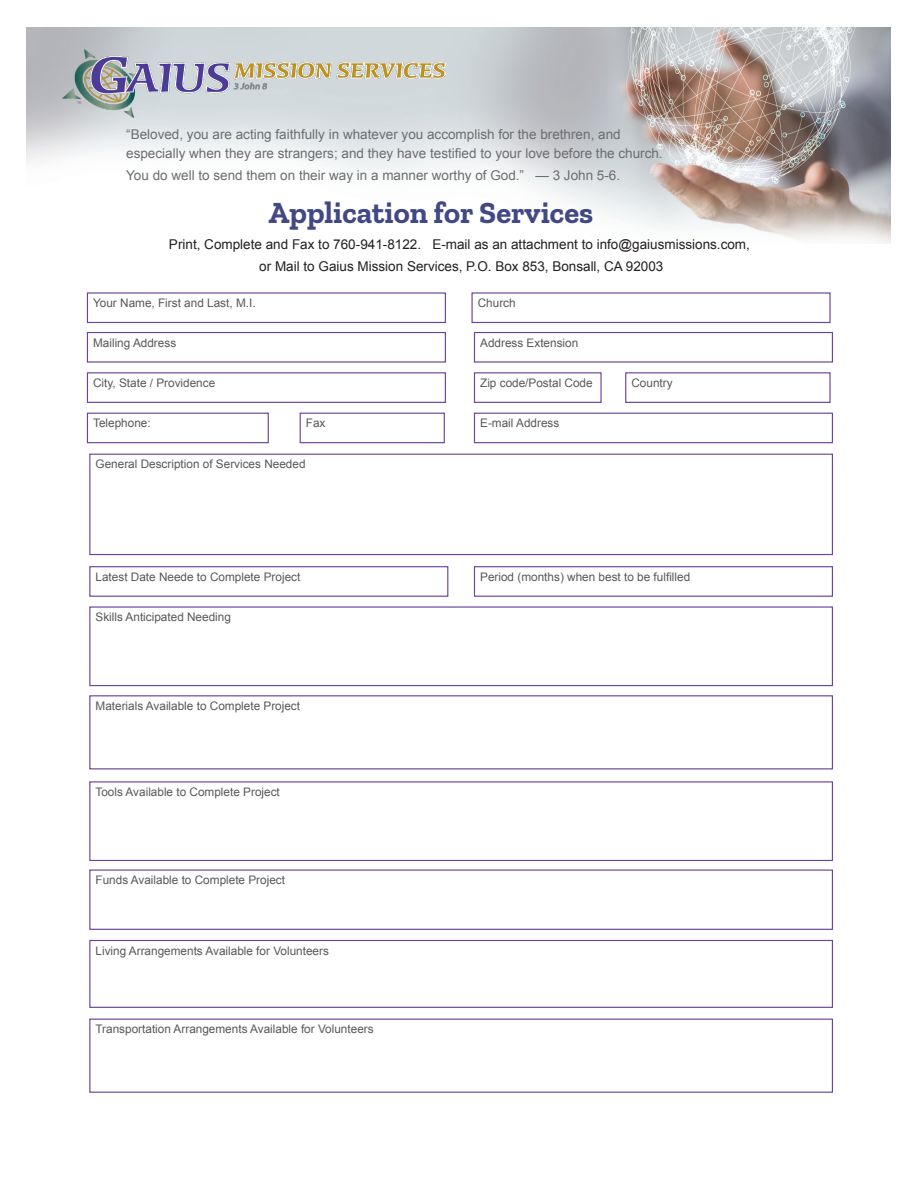
<style>
.page{position:relative;width:918px;height:1188px;background:#fff}
.page>*{position:absolute;margin:0;border:0;box-sizing:border-box;transform-origin:0 0}
.t1{font:700 30.6px "Zilla Slab";color:#414884}
.t2{font:13.5px/19.5px "Arial";color:#6c6d70}
.t3{font:13.5px/22.5px "Arial";color:#231f20;text-align:center}
.t4{font:11.7px "Arial";color:#57585a}
</style>
<div class="page">
<img style="left:27px;top:28px;width:864px;height:216px">
<img style="left:63px;top:50px;width:383px;height:68px">
<div style="left:87px;top:292px;width:359px;height:31px;border:1px solid #6c449b"></div>
<div style="left:471px;top:292px;width:360px;height:31px;border:1px solid #6c449b"></div>
<div style="left:87px;top:332px;width:359px;height:31px;border:1px solid #6c449b"></div>
<div style="left:474px;top:332px;width:359px;height:31px;border:1px solid #6c449b"></div>
<div style="left:87px;top:372px;width:359px;height:31px;border:1px solid #6c449b"></div>
<div style="left:474px;top:372px;width:128px;height:31px;border:1px solid #6c449b"></div>
<div style="left:625px;top:372px;width:206px;height:31px;border:1px solid #6c449b"></div>
<div style="left:87px;top:413px;width:182px;height:30px;border:1px solid #6c449b"></div>
<div style="left:300px;top:413px;width:145px;height:30px;border:1px solid #6c449b"></div>
<div style="left:474px;top:413px;width:359px;height:30px;border:1px solid #6c449b"></div>
<div style="left:89px;top:454px;width:744px;height:101px;border:1px solid #6c449b"></div>
<div style="left:89px;top:566px;width:359px;height:31px;border:1px solid #6c449b"></div>
<div style="left:474px;top:566px;width:359px;height:31px;border:1px solid #6c449b"></div>
<div style="left:89px;top:606px;width:744px;height:80px;border:1px solid #6c449b"></div>
<div style="left:89px;top:695px;width:744px;height:74px;border:1px solid #6c449b"></div>
<div style="left:89px;top:781px;width:744px;height:80px;border:1px solid #6c449b"></div>
<div style="left:89px;top:869px;width:744px;height:61px;border:1px solid #6c449b"></div>
<div style="left:89px;top:940px;width:744px;height:68px;border:1px solid #6c449b"></div>
<div style="left:89px;top:1019px;width:744px;height:74px;border:1px solid #6c449b"></div>
<p class="t2" style="left:126px;top:124px;width:538px">“Beloved, you are acting faithfully in whatever you accomplish for the brethren, and especially when they are strangers; and they have testified to your love before the church.</p>
<p class="t2" style="left:126px;top:165px;width:495px">You do well to send them on their way in a manner worthy of God.” — 3 John 5-6.</p>
<p class="t1" style="left:269px;top:195px;width:326px">Application for Services</p>
<p class="t3" style="left:169px;top:233px;width:582px">Print, Complete and Fax to 760-941-8122. E-mail as an attachment to info@gaiusmissions.com, or Mail to Gaius Mission Services, P.O. Box 853, Bonsall, CA 92003</p>
<p class="t4" style="left:93px;top:295px;width:164px">Your Name, First and Last, M.I.</p>
<p class="t4" style="left:478px;top:295px;width:39px">Church</p>
<p class="t4" style="left:93px;top:335px;width:85px">Mailing Address</p>
<p class="t4" style="left:480px;top:335px;width:100px">Address Extension</p>
<p class="t4" style="left:93px;top:375px;width:124px">City, State / Providence</p>
<p class="t4" style="left:480px;top:375px;width:114px">Zip code/Postal Code</p>
<p class="t4" style="left:631px;top:375px;width:43px">Country</p>
<p class="t4" style="left:93px;top:416px;width:59px">Telephone:</p>
<p class="t4" style="left:306px;top:416px;width:21px">Fax</p>
<p class="t4" style="left:480px;top:416px;width:81px">E-mail Address</p>
<p class="t4" style="left:96px;top:457px;width:212px">General Description of Services Needed</p>
<p class="t4" style="left:96px;top:569px;width:206px">Latest Date Neede to Complete Project</p>
<p class="t4" style="left:480px;top:569px;width:212px">Period (months) when best to be fulfilled</p>
<p class="t4" style="left:96px;top:610px;width:137px">Skills Anticipated Needing</p>
<p class="t4" style="left:96px;top:698px;width:206px">Materials Available to Complete Project</p>
<p class="t4" style="left:96px;top:784px;width:186px">Tools Available to Complete Project</p>
<p class="t4" style="left:96px;top:873px;width:191px">Funds Available to Complete Project</p>
<p class="t4" style="left:96px;top:943px;width:235px">Living Arrangements Available for Volunteers</p>
<p class="t4" style="left:96px;top:1022px;width:280px">Transportation Arrangements Available for Volunteers</p>
</div>
